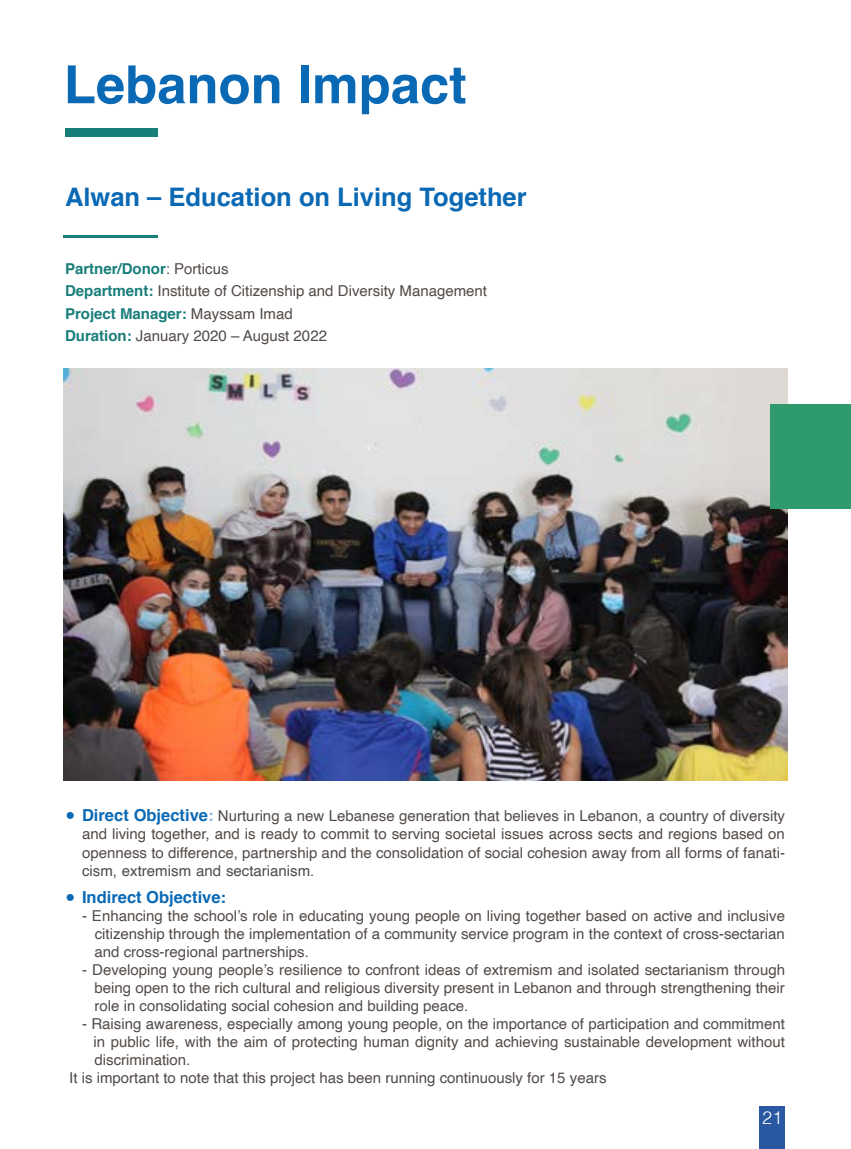
<style>
.page{position:relative;width:851px;height:1149px;background:#fff}
.page>*{position:absolute;margin:0;border:0;box-sizing:border-box;transform-origin:0 0}
.t1{font:700 52.5px "Helvetica";color:#0a69b5}
.t2{font:700 25.5px "Helvetica";color:#0a69b5}
.t3{font:300 18px "Helvetica";color:#fff}
.t4{font:700 16.5px "Helvetica";color:#0a69b5}
.t5{font:15px/18px "Helvetica";color:#524b48;text-align:justify}
.s1{font-weight:700;color:#197e7a}
.s2{font-family:"Helvetica Neue";font-weight:300;font-size:16.5px;color:#0a69b5}
.s3{font-weight:700;font-size:16.5px;color:#0a69b5}
.s4{font-weight:700;font-size:16.5px;color:#85b4da}
.s5{font-family:"Helvetica Neue";font-weight:300}
</style>
<div class="page">
<img style="left:64px;top:368px;width:723px;height:412px">
<div style="left:65px;top:128px;width:93px;height:8px;background:#197e7a"></div>
<hr style="left:64px;top:235px;width:94px;height:3px;background:#197e7a">
<div style="left:770px;top:404px;width:80px;height:104px;background:#2f9a6c"></div>
<div style="left:759px;top:1106px;width:25px;height:42px;background:#2957a2"></div>
<h1 class="t1" style="left:64px;top:42px;width:404px">Lebanon Impact</h1>
<h2 class="t2" style="left:65px;top:177px;width:463px">Alwan – Education on Living Together</h2>
<p class="t5" style="left:65px;top:258px;width:423px;line-height:22.5px;text-align:left"><span class="s1">Partner/Donor</span>: Porticus<br><span class="s1">Department:</span> Institute of Citizenship and Diversity Management <span class="s1">Project Manager:</span> Mayssam Imad<br><span class="s1">Duration:</span> January 2020 – August 2022</p>
<p class="t5" style="left:82px;top:807px;width:704px;text-indent:-17px"><span class="s2">●</span> <span class="s3">Direct Objective</span><span class="s4">:</span> Nurturing a new Lebanese generation that believes in Lebanon, a country of diversity and living together, and is ready to commit to serving societal issues across sects and regions based on openness to difference, partnership and the consolidation of social cohesion away from all forms of fanati&shy;cism, extremism and sectarianism.</p>
<p class="t4" style="left:65px;top:883px;width:162px"><span class="s5">●</span> Indirect Objective:</p>
<p class="t5" style="left:95px;top:906px;width:691px;text-indent:-13px">- Enhancing the school’s role in educating young people on living together based on active and inclusive citizenship through the implementation of a community service program in the context of cross-sectarian and cross-regional partnerships.</p>
<p class="t5" style="left:94px;top:960px;width:692px;text-indent:-12px">- Developing young people’s resilience to confront ideas of extremism and isolated sectarianism through being open to the rich cultural and religious diversity present in Lebanon and through strengthening their role in consolidating social cohesion and building peace.</p>
<p class="t5" style="left:82px;top:1014px;width:704px">- Raising awareness, especially among young people, on the importance of participation and commitment</p>
<p class="t5" style="left:93px;top:1032px;width:693px">in public life, with the aim of protecting human dignity and achieving sustainable development without</p>
<p class="t5" style="left:95px;top:1050px;width:97px">discrimination.</p>
<p class="t5" style="left:69px;top:1068px;width:538px">It is important to note that this project has been running continuously for 15 years</p>
<p class="t3" style="left:762px;top:1101px;width:22px">21</p>
</div>
